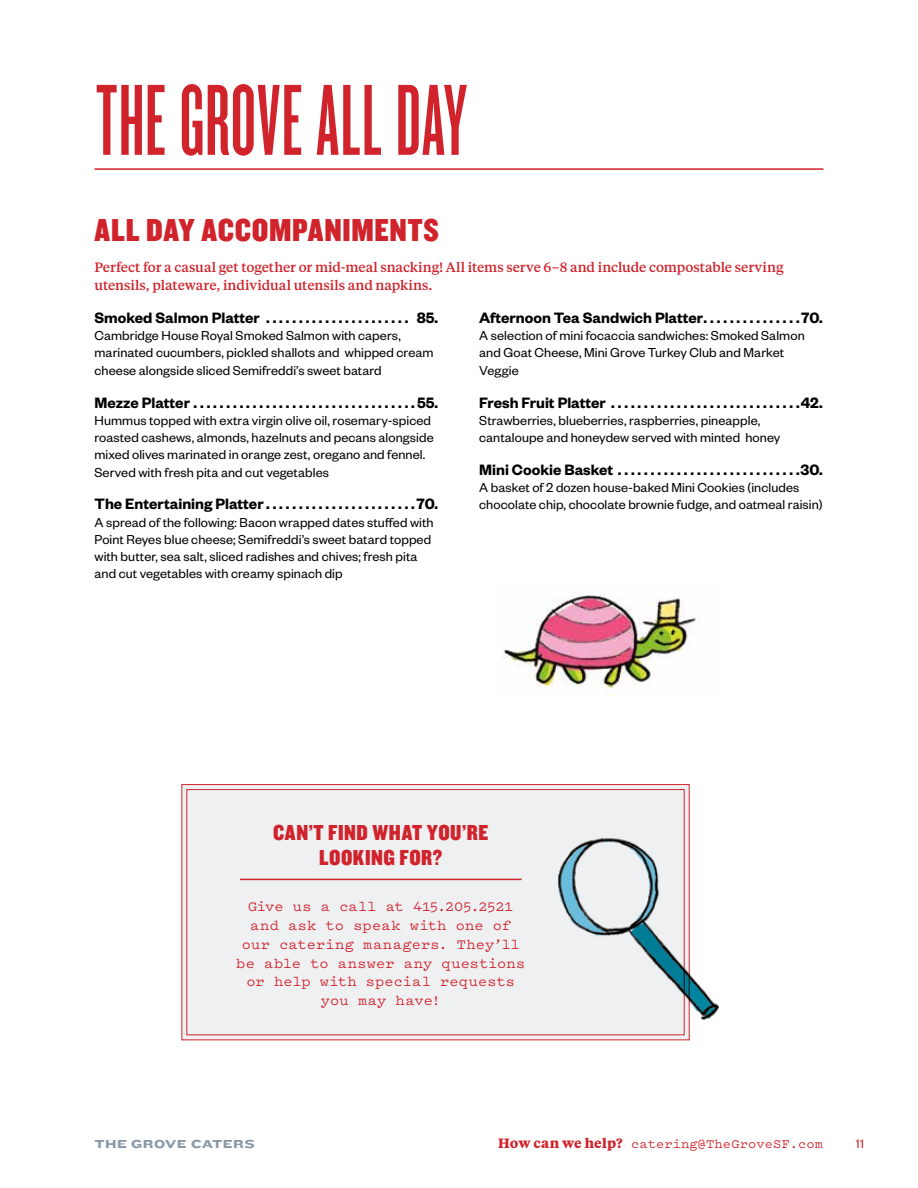
<style>
.page{position:relative;width:918px;height:1188px;background:#fff}
.page>*{position:absolute;margin:0;border:0;box-sizing:border-box;transform-origin:0 0}
.t1{font:105px "Knockout HTF46 Flyweight";letter-spacing:.01em;color:#d0232c}
.t2{font:33px "Knockout HTF70 Full Welterwt";letter-spacing:.02em;color:#d0232c}
.t3{font:22.5px/25.5px "Knockout HTF70 Full Welterwt";letter-spacing:.02em;color:#d0232c;text-align:center}
.t4{font:600 16.5px "Founders Grotesk";color:#000}
.t5{font:500 15px/18.8px "Pitch";letter-spacing:.005em;color:#d0232c;text-align:center}
.t6{font:14.25px/17.2px "Founders Grotesk";letter-spacing:.005em;color:#000}
.t7{font:500 13.5px/18px "Tiempos Text";letter-spacing:-.005em;color:#d0232c}
.t8{font:500 13.5px "Pitch";letter-spacing:.005em;color:#d0232c}
.t9{font:13.5px "Founders Grotesk";color:#d0232c}
.t10{font:12px "Knockout HTF54 Sumo";letter-spacing:.04em;color:#8898a9}
.s1{font-family:"Tiempos Text";font-weight:700}
</style>
<div class="page">
<div style="left:181px;top:784px;width:509px;height:257px;background:#eef0f2"></div>
<div style="left:186px;top:789px;width:499px;height:246px;border:1px solid #d0232c"></div>
<hr style="left:240px;top:879px;width:282px;height:1px;background:#d0232c">
<img style="left:543px;top:823px;width:176px;height:209px">
<hr style="left:94px;top:168px;width:730px;height:2px;background:#d0232c">
<img style="left:503px;top:592px;width:197px;height:104px">
<h1 class="t1" style="left:96px;top:69px;width:372px">THE GROVE ALL DAY</h1>
<h2 class="t2" style="left:94px;top:212px;width:346px">ALL DAY ACCOMPANIMENTS</h2>
<p class="t7" style="left:94px;top:258px;width:691px">Perfect for a casual get together or mid-meal snacking! All items serve 6–8 and include compostable serving utensils, plateware, individual utensils and napkins.</p>
<p class="t4" style="left:94px;top:307px;width:173px">Smoked Salmon Platter .......................</p>
<p class="t4" style="left:417px;top:307px;width:23px">85.</p>
<p class="t6" style="left:94px;top:326px;width:340px">Cambridge House Royal Smoked Salmon with capers, marinated cucumbers, pickled shallots and whipped cream cheese alongside sliced Semifreddi’s sweet batard</p>
<p class="t4" style="left:94px;top:392px;width:101px">Mezze Platter..................................</p>
<p class="t4" style="left:417px;top:392px;width:22px">55.</p>
<p class="t6" style="left:94px;top:411px;width:341px">Hummus topped with extra virgin olive oil, rosemary-spiced roasted cashews, almonds, hazelnuts and pecans alongside mixed olives marinated in orange zest, oregano and fennel.<br>Served with fresh pita and cut vegetables</p>
<p class="t4" style="left:94px;top:494px;width:174px">The Entertaining Platter.......................</p>
<p class="t4" style="left:417px;top:494px;width:23px">70.</p>
<p class="t6" style="left:94px;top:513px;width:341px">A spread of the following: Bacon wrapped dates stuffed with Point Reyes blue cheese; Semifreddi’s sweet batard topped with butter, sea salt, sliced radishes and chives; fresh pita and cut vegetables with creamy spinach dip</p>
<p class="t4" style="left:479px;top:307px;width:229px">Afternoon Tea Sandwich Platter...............</p>
<p class="t4" style="left:801px;top:307px;width:23px">70.</p>
<p class="t6" style="left:479px;top:326px;width:327px">A selection of mini focaccia sandwiches: Smoked Salmon and Goat Cheese, Mini Grove Turkey Club and Market<br>Veggie</p>
<p class="t4" style="left:479px;top:392px;width:134px">Fresh Fruit Platter.............................</p>
<p class="t4" style="left:801px;top:392px;width:24px">42.</p>
<p class="t6" style="left:479px;top:411px;width:303px">Strawberries, blueberries, raspberries, pineapple, cantaloupe and honeydew served with minted honey</p>
<p class="t4" style="left:479px;top:459px;width:140px">Mini Cookie Basket............................</p>
<p class="t4" style="left:801px;top:459px;width:24px">30.</p>
<p class="t6" style="left:479px;top:478px;width:345px">A basket of 2 dozen house-baked Mini Cookies (includes chocolate chip, chocolate brownie fudge, and oatmeal raisin)</p>
<h3 class="t3" style="left:273px;top:820px;width:217px">CAN’T FIND WHAT YOU’RE<br>LOOKING FOR?</h3>
<p class="t5" style="left:236px;top:897px;width:291px">Give us a call at 415.205.2521 and ask to speak with one of our catering managers. They’ll be able to answer any questions or help with special requests you may have!</p>
<p class="t10" style="left:94px;top:1137px;width:162px">THE GROVE CATERS</p>
<p class="t8" style="left:498px;top:1134px;width:326px"><span class="s1">How can we help?</span> catering@TheGroveSF.com</p>
<p class="t9" style="left:856px;top:1135px;width:10px">11</p>
</div>
